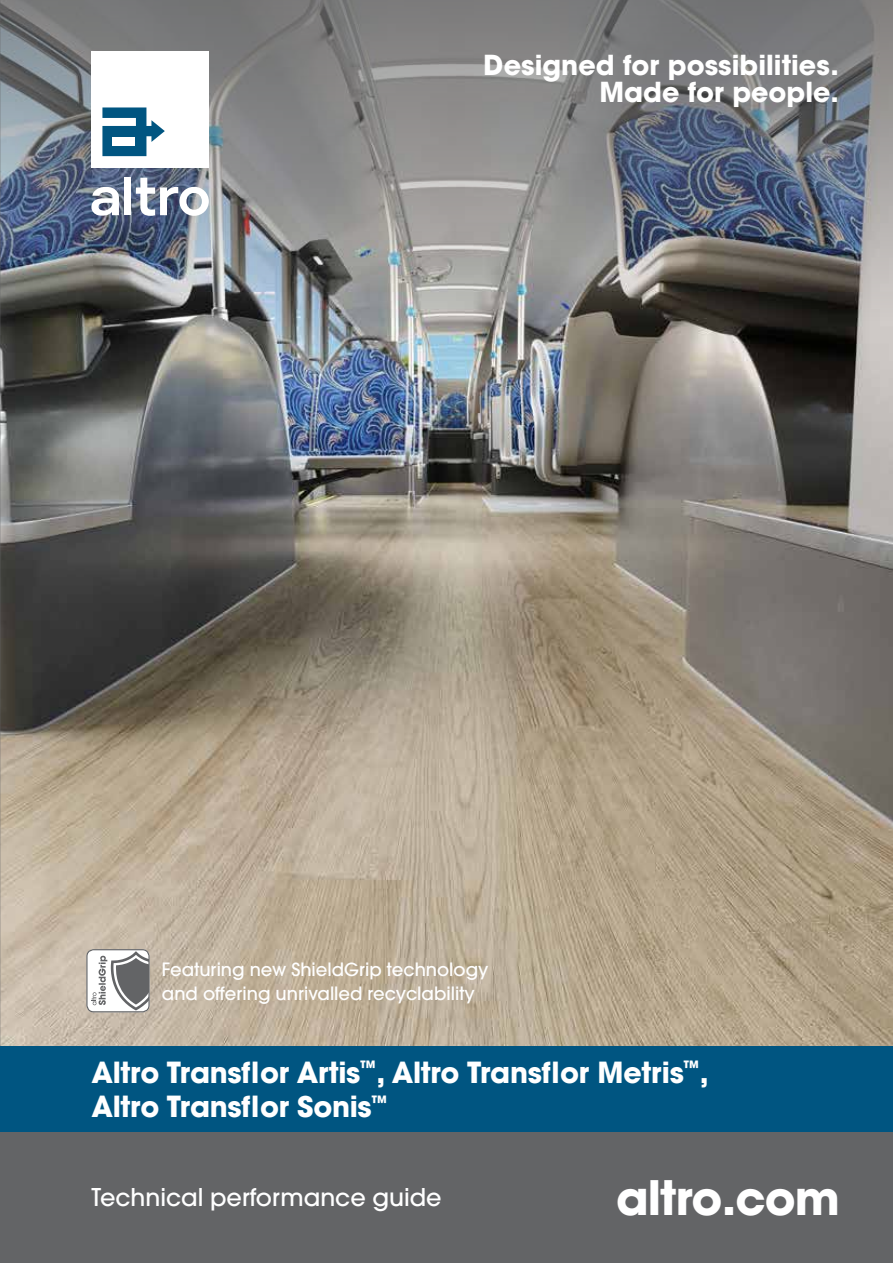
<style>
.page{position:relative;width:893px;height:1263px;background:#fff}
.page>*{position:absolute;margin:0;border:0;box-sizing:border-box;transform-origin:0 0}
.t1{font:700 46.5px "Avant Garde";letter-spacing:-.02em;color:#fff}
.t2{font:700 28.5px/34.5px "Avant Garde";letter-spacing:-.01em;color:#fff}
.t3{font:700 27px/27px "Avant Garde";color:#fff;text-align:right}
.t4{font:500 24px "Avant Garde";color:#fff}
.t5{font:500 18px/24px "Avant Garde";color:#fff}
</style>
<div class="page">
<img style="left:0;top:321px;width:893px;height:725px">
<img style="left:0;top:0;width:893px;height:321px">
<div style="left:0;top:1131px;width:893px;height:132px;background:#636466"></div>
<div style="left:0;top:1046px;width:893px;height:85px;background:#005581"></div>
<div style="left:124px;top:178px;width:7px;height:37px;background:#fff"></div>
<svg style="left:91px;top:187px;width:28px;height:29px"></svg>
<svg style="left:136px;top:178px;width:73px;height:38px"></svg>
<div style="left:92px;top:51px;width:117px;height:116px;background:#fff"></div>
<svg style="left:102px;top:107px;width:63px;height:49px"></svg>
<div style="left:112px;top:137px;width:23px;height:8px;background:#fff"></div>
<svg style="left:86px;top:949px;width:64px;height:63px"></svg>
<h3 class="t3" style="left:484px;top:51px;width:357px">Designed for possibilities.<br>Made for people.</h3>
<p class="t5" style="left:162px;top:957px;width:328px">Featuring new ShieldGrip technology and offering unrivalled recyclability</p>
<h2 class="t2" style="left:91px;top:1055px;width:619px">Altro Transflor Artis<sup>™</sup>, Altro Transflor Metris<sup>™</sup>,<br>Altro Transflor Sonis<sup>™</sup></h2>
<h3 class="t4" style="left:91px;top:1182px;width:352px">Technical performance guide</h3>
<h1 class="t1" style="left:616px;top:1167px;width:225px">altro.com</h1>
</div>
